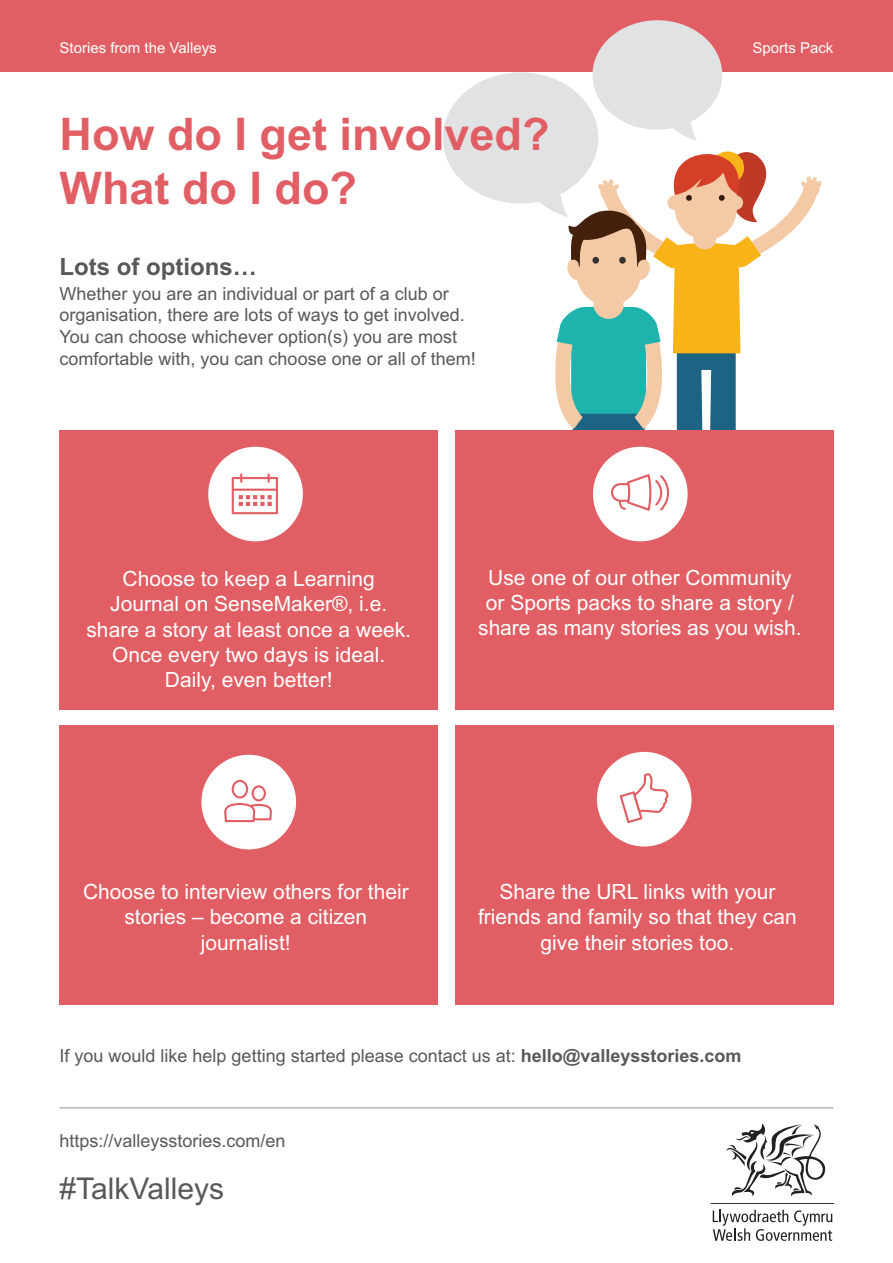
<style>
.page{position:relative;width:893px;height:1263px;background:#fff}
.page>*{position:absolute;margin:0;border:0;box-sizing:border-box;transform-origin:0 0}
.t1{font:700 45px/54px "Arial";color:#e15f64}
.t2{font:30px "Arial";color:#57585a}
.t3{font:700 24px "Arial";color:#57585a}
.t4{font:21px/25.2px "Arial";color:#fff;text-align:center}
.t5{font:18px/21.6px "Arial";color:#57585a}
.t6{font:15px "Arial";color:#fff}
.s1{font-weight:700}
</style>
<div class="page">
<div style="left:0;top:0;width:893px;height:71px;background:#e15f64"></div>
<svg style="left:726px;top:1123px;width:99px;height:73px"></svg>
<svg style="left:713px;top:1210px;width:119px;height:31px"></svg>
<hr style="left:710px;top:1203px;width:124px;height:1px;background:#231f20">
<hr style="left:60px;top:1107px;width:773px;height:1px;background:#939598">
<div style="left:60px;top:430px;width:378px;height:279px;background:#e15f64"></div>
<div style="left:455px;top:430px;width:378px;height:279px;background:#e15f64"></div>
<div style="left:60px;top:725px;width:378px;height:280px;background:#e15f64"></div>
<div style="left:455px;top:725px;width:378px;height:280px;background:#e15f64"></div>
<svg style="left:443px;top:20px;width:378px;height:522px"></svg>
<svg style="left:208px;top:447px;width:95px;height:94px"></svg>
<svg style="left:201px;top:755px;width:95px;height:94px"></svg>
<svg style="left:597px;top:752px;width:94px;height:94px"></svg>
<p class="t6" style="left:60px;top:39px;width:159px">Stories from the Valleys</p>
<p class="t6" style="left:753px;top:39px;width:82px">Sports Pack</p>
<h1 class="t1" style="left:60px;top:108px;width:492px">How do I get involved?<br>What do I do?</h1>
<p class="t3" style="left:60px;top:253px;width:199px">Lots of options…</p>
<p class="t5" style="left:60px;top:283px;width:418px">Whether you are an individual or part of a club or organisation, there are lots of ways to get involved.<br>You can choose whichever option(s) you are most comfortable with, you can choose one or all of them!</p>
<p class="t4" style="left:86px;top:566px;width:326px">Choose to keep a Learning<br>Journal on SenseMaker®, i.e. share a story at least once a week.<br>Once every two days is ideal.<br>Daily, even better!</p>
<p class="t4" style="left:478px;top:565px;width:325px">Use one of our other Community or Sports packs to share a story / share as many stories as you wish.</p>
<p class="t4" style="left:83px;top:879px;width:327px">Choose to interview others for their stories – become a citizen journalist!</p>
<p class="t4" style="left:478px;top:879px;width:320px">Share the URL links with your friends and family so that they can give their stories too.</p>
<p class="t5" style="left:60px;top:1045px;width:683px">If you would like help getting started please contact us at: <span class="s1">hello@valleysstories.com</span></p>
<p class="t5" style="left:60px;top:1130px;width:228px">https://valleysstories.com/en</p>
<h2 class="t2" style="left:60px;top:1171px;width:166px">#TalkValleys</h2>
</div>
